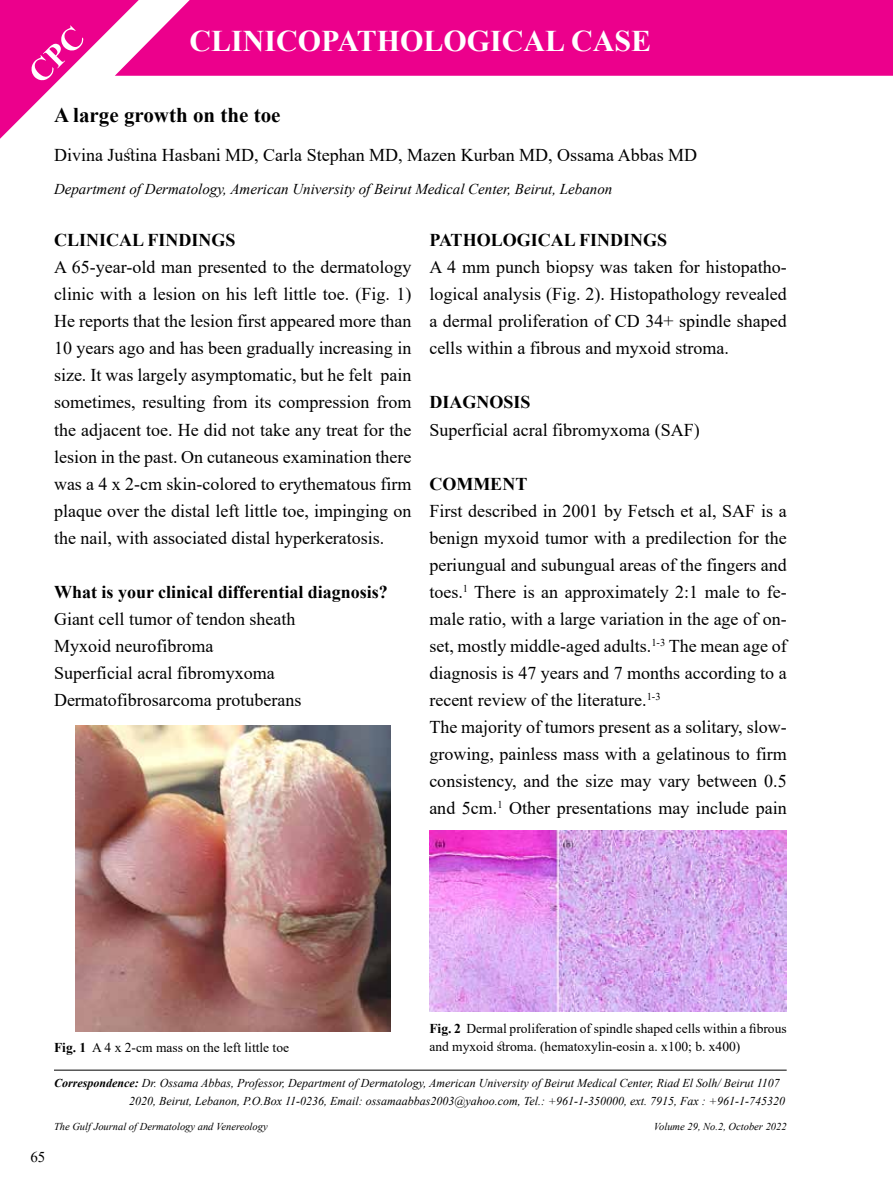
<style>
.page{position:relative;width:893px;height:1191px;background:#fff}
.page>*{position:absolute;margin:0;border:0;box-sizing:border-box;transform-origin:0 0}
.t1{font:700 30px "Times New Roman";color:#fff}
.t2{font:700 21px "Times New Roman";color:#000}
.t3{font:18px/27px "Times New Roman";color:#000;text-align:justify}
.t4{font:700 18px "Times New Roman";color:#000}
.t5{font:italic 15px "Times New Roman";color:#000}
.t6{font:15px "Times New Roman";color:#000}
.t7{font:13.5px/18px "Times New Roman";color:#000}
.t8{font:italic 12px/18px "Times New Roman";color:#000}
.t9{font:italic 10.5px "Times New Roman";color:#000}
.s1{font-weight:700}
</style>
<div class="page">
<div style="left:139px;top:0;width:754px;height:76px;background:#ec008c"></div>
<hr style="left:54px;top:1069px;width:733px;height:1px;background:#000">
<img style="left:75px;top:726px;width:315px;height:305px">
<img style="left:429px;top:830px;width:358px;height:181px">
<svg style="left:0;top:0;width:139px;height:139px"></svg>
<h1 class="t1" style="left:190px;top:20px;width:463px">CLINICOPATHOLOGICAL CASE</h1>
<p class="t2" style="left:54px;top:100px;width:228px">A large growth on the toe</p>
<p class="t3" style="left:54px;top:141px;width:645px">Divina Justina Hasbani MD, Carla Stephan MD, Mazen Kurban MD, Ossama Abbas MD</p>
<p class="t5" style="left:54px;top:179px;width:560px">Department of Dermatology, American University of Beirut Medical Center, Beirut, Lebanon</p>
<p class="t4" style="left:54px;top:227px;width:183px">CLINICAL FINDINGS</p>
<p class="t3" style="left:54px;top:253px;width:359px">A 65-year-old man presented to the dermatology clinic with a lesion on his left little toe. (Fig. 1)<br>He reports that the lesion first appeared more than 10 years ago and has been gradually increasing in size. It was largely asymptomatic, but he felt pain sometimes, resulting from its compression from the adjacent toe. He did not take any treat for the lesion in the past. On cutaneous examination there was a 4 x 2-cm skin-colored to erythematous firm plaque over the distal left little toe, impinging on the nail, with associated distal hyperkeratosis.</p>
<p class="t4" style="left:54px;top:578px;width:335px">What is your clinical differential diagnosis?</p>
<p class="t3" style="left:54px;top:604px;width:249px;text-align:left">Giant cell tumor of tendon sheath<br>Myxoid neurofibroma<br>Superficial acral fibromyxoma<br>Dermatofibrosarcoma protuberans</p>
<p class="t4" style="left:429px;top:227px;width:239px">PATHOLOGICAL FINDINGS</p>
<p class="t3" style="left:429px;top:253px;width:359px">A 4 mm punch biopsy was taken for histopatho&shy;logical analysis (Fig. 2). Histopathology revealed a dermal proliferation of CD 34+ spindle shaped cells within a fibrous and myxoid stroma.</p>
<p class="t4" style="left:429px;top:389px;width:103px">DIAGNOSIS</p>
<p class="t3" style="left:429px;top:415px;width:272px">Superficial acral fibromyxoma (SAF)</p>
<p class="t4" style="left:429px;top:470px;width:99px">COMMENT</p>
<p class="t3" style="left:429px;top:496px;width:359px;text-align:left">First described in 2001 by Fetsch et al, SAF is a benign myxoid tumor with a predilection for the periungual and subungual areas of the fingers and toes.<sup>1</sup> There is an approximately 2:1 male to fe&shy;male ratio, with a large variation in the age of on&shy;set, mostly middle-aged adults.<sup>1-3</sup> The mean age of diagnosis is 47 years and 7 months according to a recent review of the literature.<sup>1-3<br></sup>The majority of tumors present as a solitary, slow&shy;growing, painless mass with a gelatinous to firm consistency, and the size may vary between 0.5 and 5cm.<sup>1</sup> Other presentations may include pain</p>
<p class="t6" style="left:30px;top:1146px;width:16px">65</p>
<p class="t7" style="left:54px;top:1037px;width:237px"><span class="s1">Fig. 1</span> A 4 x 2-cm mass on the left little toe</p>
<p class="t7" style="left:429px;top:1019px;width:359px"><span class="s1">Fig. 2</span> Dermal proliferation of spindle shaped cells within a fibrous and myxoid stroma. (hematoxylin-eosin a. x100; b. x400)</p>
<p class="t8" style="left:129px;top:1073px;width:657px;text-indent:-75px"><span class="s1">Correspondence:</span> Dr. Ossama Abbas, Professor, Department of Dermatology, American University of Beirut Medical Center, Riad El Solh/ Beirut 1107<br>2020, Beirut, Lebanon, P.O.Box 11-0236, Email: ossamaabbas2003@yahoo.com, Tel.: +961-1-350000, ext. 7915, Fax : +961-1-745320</p>
<p class="t9" style="left:54px;top:1119px;width:215px">The Gulf Journal of Dermatology and Venereology</p>
<p class="t9" style="left:654px;top:1119px;width:134px">Volume 29, No.2, October 2022</p>
</div>
